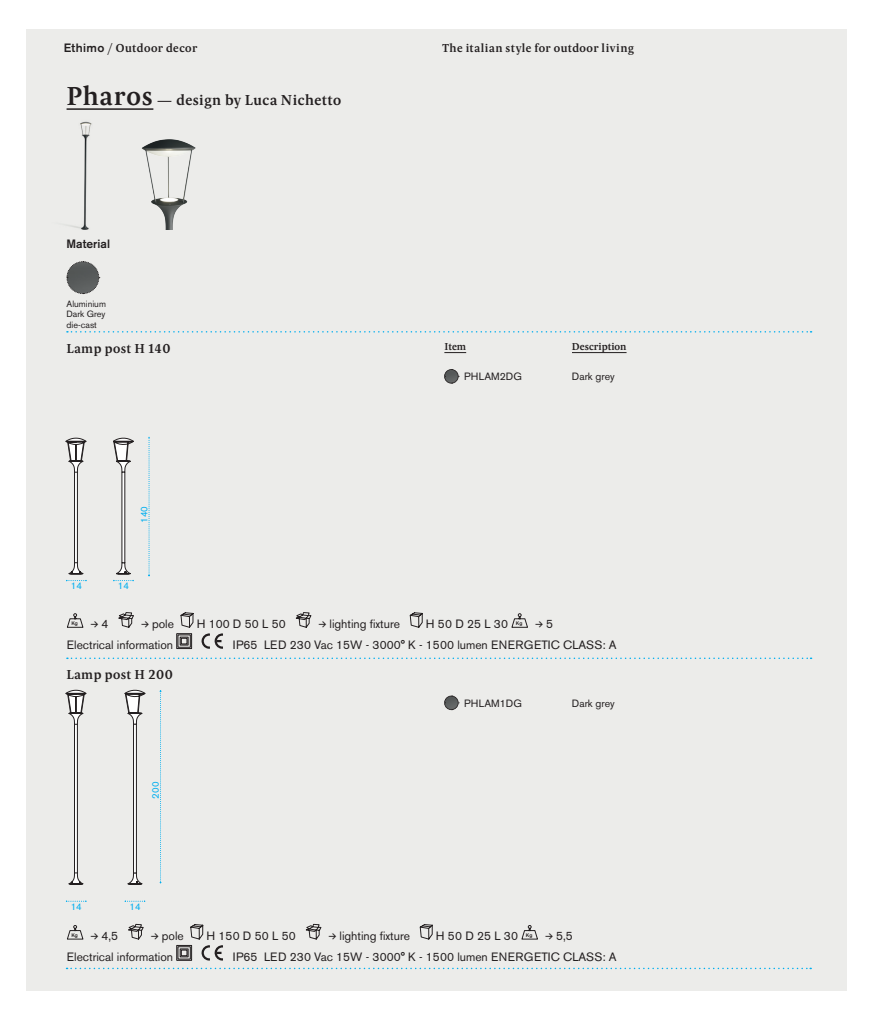
<style>
.page{position:relative;width:872px;height:1021px;background:#fff}
.page>*{position:absolute;margin:0;border:0;box-sizing:border-box;transform-origin:0 0}
.t1{font:600 15px "Pona";letter-spacing:.03em;color:#231f20}
.t2{font:600 13.5px "Pona";letter-spacing:.03em;color:#231f20}
.t3{font:12px "Akzidenz Grotesk BE";color:#231f20}
.t4{font:600 12px "Pona";letter-spacing:.03em;color:#231f20}
.t5{font:500 12px "Akzidenz Grotesk BE";color:#231f20}
.t6{font:12px "Akkurat Mono";color:#231f20}
.t7{font:10.5px "Akzidenz Grotesk BE";color:#231f20}
.t8{font:600 10.5px "Pona";color:#231f20}
.t9{font:9.6px "Akzidenz Grotesk BE";color:#00aeef}
.t10{font:9px/10.5px "Akzidenz Grotesk BE";color:#231f20;text-align:justify}
.t11{font:500 5.25px "Akzidenz Grotesk BE";color:#231f20}
.s1{font-family:"Akzidenz Grotesk BE";font-weight:500}
.s2{font-size:27px}
.s3{font-style:italic}
.s4{font-family:"Akzidenz Grotesk BE"}
.s5{font-family:"Akkurat Mono"}
</style>
<div class="page">
<div style="left:26px;top:30px;width:820px;height:961px;background:#ececea"></div>
<svg style="left:67px;top:967px;width:744px;height:2px"></svg>
<svg style="left:67px;top:657px;width:744px;height:2px"></svg>
<svg style="left:67px;top:331px;width:744px;height:1px"></svg>
<svg style="left:66px;top:261px;width:34px;height:33px"></svg>
<svg style="left:65px;top:689px;width:80px;height:213px"></svg>
<svg style="left:160px;top:690px;width:1px;height:193px"></svg>
<img style="left:141px;top:139px;width:55px;height:90px">
<img style="left:67px;top:121px;width:25px;height:109px">
<svg style="left:65px;top:437px;width:69px;height:145px"></svg>
<svg style="left:148px;top:437px;width:2px;height:139px"></svg>
<hr style="left:67px;top:108px;width:86px;height:2px;background:#231f20">
<svg style="left:444px;top:352px;width:22px;height:1px"></svg>
<hr style="left:572px;top:352px;width:54px;height:1px;background:#231f20">
<svg style="left:444px;top:369px;width:15px;height:15px"></svg>
<svg style="left:444px;top:695px;width:15px;height:15px"></svg>
<svg style="left:67px;top:613px;width:17px;height:15px"></svg>
<svg style="left:118px;top:612px;width:16px;height:16px"></svg>
<svg style="left:295px;top:612px;width:17px;height:16px"></svg>
<svg style="left:409px;top:612px;width:14px;height:16px"></svg>
<svg style="left:511px;top:613px;width:17px;height:15px"></svg>
<svg style="left:176px;top:612px;width:18px;height:37px"></svg>
<svg style="left:201px;top:633px;width:22px;height:15px"></svg>
<svg style="left:67px;top:925px;width:17px;height:15px"></svg>
<svg style="left:128px;top:923px;width:16px;height:17px"></svg>
<svg style="left:305px;top:923px;width:17px;height:17px"></svg>
<svg style="left:419px;top:924px;width:14px;height:16px"></svg>
<svg style="left:521px;top:925px;width:17px;height:15px"></svg>
<svg style="left:176px;top:924px;width:47px;height:36px"></svg>
<p class="t4" style="left:64px;top:40px;width:135px"><span class="s1">Ethimo</span> / Outdoor decor</p>
<p class="t4" style="left:442px;top:39px;width:193px">The italian style for outdoor living</p>
<p class="t1" style="left:67px;top:90px;width:276px"><span class="s2">Pharos</span> <span class="s3">—</span> design by Luca Nichetto</p>
<p class="t5" style="left:67px;top:236px;width:45px">Material</p>
<p class="t10" style="left:67px;top:298px;width:41px">Aluminium Dark Grey die-cast</p>
<p class="t2" style="left:67px;top:339px;width:105px">Lamp post H 140</p>
<p class="t8" style="left:444px;top:339px;width:23px">Item</p>
<p class="t8" style="left:572px;top:339px;width:56px">Description</p>
<p class="t7" style="left:464px;top:370px;width:59px">PHLAM2DG</p>
<p class="t7" style="left:572px;top:370px;width:44px">Dark grey</p>
<p class="t9" style="left:138px;top:523px;width:18px;rotate:-90deg">140</p>
<p class="t9" style="left:71px;top:580px;width:13px">14</p>
<p class="t9" style="left:118px;top:580px;width:13px">14</p>
<p class="t11" style="left:71px;top:620px;width:8px">Kg</p>
<p class="t6" style="left:91px;top:616px;width:19px">≥ <span class="s4">4</span></p>
<p class="t3" style="left:141px;top:616px;width:34px"><span class="s5">≥</span> pole</p>
<p class="t3" style="left:197px;top:616px;width:91px">H 100 D 50 L 50</p>
<p class="t3" style="left:319px;top:616px;width:83px"><span class="s5">≥</span> lighting fixture</p>
<p class="t3" style="left:426px;top:616px;width:84px">H 50 D 25 L 30</p>
<p class="t11" style="left:516px;top:620px;width:8px">Kg</p>
<p class="t6" style="left:535px;top:616px;width:19px">≥ <span class="s4">5</span></p>
<p class="t3" style="left:67px;top:637px;width:108px">Electrical information</p>
<p class="t3" style="left:233px;top:637px;width:40px">IP65 led</p>
<p class="t3" style="left:290px;top:637px;width:218px">230 Vac 15W - 3000° K - 1500 lumen Energetic</p>
<p class="t3" style="left:563px;top:637px;width:9px">class</p>
<p class="t3" style="left:602px;top:637px;width:16px">: A</p>
<p class="t2" style="left:67px;top:665px;width:108px">Lamp post H 200</p>
<p class="t9" style="left:150px;top:798px;width:18px;rotate:-90deg">200</p>
<p class="t9" style="left:71px;top:901px;width:13px">14</p>
<p class="t9" style="left:129px;top:901px;width:13px">14</p>
<p class="t7" style="left:464px;top:697px;width:59px">PHLAM1DG</p>
<p class="t7" style="left:572px;top:697px;width:44px">Dark grey</p>
<p class="t11" style="left:71px;top:931px;width:8px">Kg</p>
<p class="t3" style="left:91px;top:928px;width:29px"><span class="s5">≥</span> 4,5</p>
<p class="t3" style="left:151px;top:928px;width:34px"><span class="s5">≥</span> pole</p>
<p class="t3" style="left:206px;top:928px;width:91px">H 150 D 50 L 50</p>
<p class="t3" style="left:329px;top:928px;width:83px"><span class="s5">≥</span> lighting fixture</p>
<p class="t3" style="left:436px;top:928px;width:84px">H 50 D 25 L 30</p>
<p class="t11" style="left:526px;top:931px;width:8px">Kg</p>
<p class="t3" style="left:545px;top:928px;width:29px"><span class="s5">≥</span> 5,5</p>
<p class="t3" style="left:67px;top:949px;width:108px">Electrical information</p>
<p class="t3" style="left:233px;top:949px;width:40px">IP65 led</p>
<p class="t3" style="left:290px;top:949px;width:218px">230 Vac 15W - 3000° K - 1500 lumen Energetic</p>
<p class="t3" style="left:563px;top:949px;width:9px">class</p>
<p class="t3" style="left:602px;top:949px;width:16px">: A</p>
</div>
